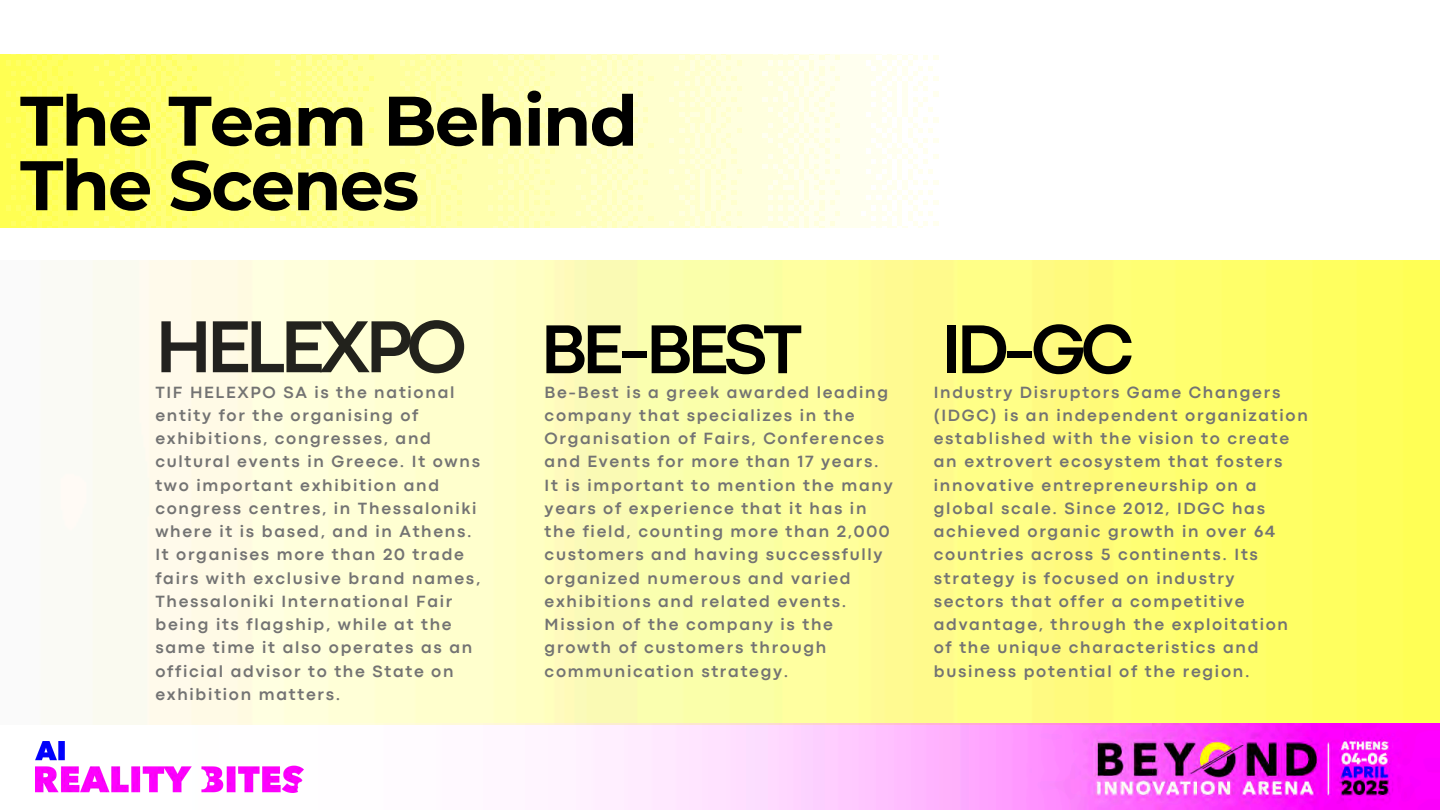
<style>
.page{position:relative;width:1440px;height:810px;background:#fff}
.page>*{position:absolute;margin:0;border:0;box-sizing:border-box;transform-origin:0 0}
.t1{font:700 76.7px "Codec Pro";letter-spacing:-.065em;color:#000}
.t2{font:700 72px "Codec Pro";letter-spacing:-.065em;color:#000}
.t3{font:700 70px/64.5px "Montserrat";letter-spacing:-.025em;color:#000}
.t4{font:700 17px/23.2px "Codec Pro";letter-spacing:.1em;color:#737373}
</style>
<div class="page">
<img style="left:0;top:55px;width:939px;height:173px">
<img style="left:92px;top:261px;width:1348px;height:549px">
<img style="left:35px;top:741px;width:268px;height:52px">
<p class="t3" style="left:20px;top:88px;width:619px">The Team Behind<br>The Scenes</p>
<h1 class="t1" style="left:155px;top:320px;width:313px">HELEXPO</h1>
<p class="t4" style="left:155px;top:382px;width:326px">TIF HELEXPO SA is the national entity for the organising of exhibitions, congresses, and cultural events in Greece. It owns two important exhibition and congress centres, in Thessaloniki where it is based, and in Athens.</p>
<p class="t4" style="left:155px;top:544px;width:326px">It organises more than 20 trade fairs with exclusive brand names,<br>Thessaloniki International Fair being its flagship, while at the same time it also operates as an official advisor to the State on exhibition matters.</p>
<p class="t2" style="left:541px;top:324px;width:264px">BE-BEST</p>
<p class="t4" style="left:545px;top:382px;width:350px">Be-Best is a greek awarded leading company that specializes in the Organisation of Fairs, Conferences and Events for more than 17 years.<br>It is important to mention the many years of experience that it has in the field, counting more than 2,000 customers and having successfully organized numerous and varied exhibitions and related events.</p>
<p class="t4" style="left:545px;top:614px;width:290px">Mission of the company is the growth of customers through communication strategy.</p>
<p class="t2" style="left:941px;top:324px;width:194px">ID-GC</p>
<p class="t4" style="left:934px;top:405px;width:376px">(IDGC) is an independent organization established with the vision to create an extrovert ecosystem that fosters innovative entrepreneurship on a global scale. Since 2012, IDGC has achieved organic growth in over 64 countries across 5 continents. Its strategy is focused on industry sectors that offer a competitive advantage, through the exploitation of the unique characteristics and business potential of the region.</p>
<p class="t4" style="left:934px;top:382px;width:348px">Industry Disruptors Game Changers</p>
</div>
